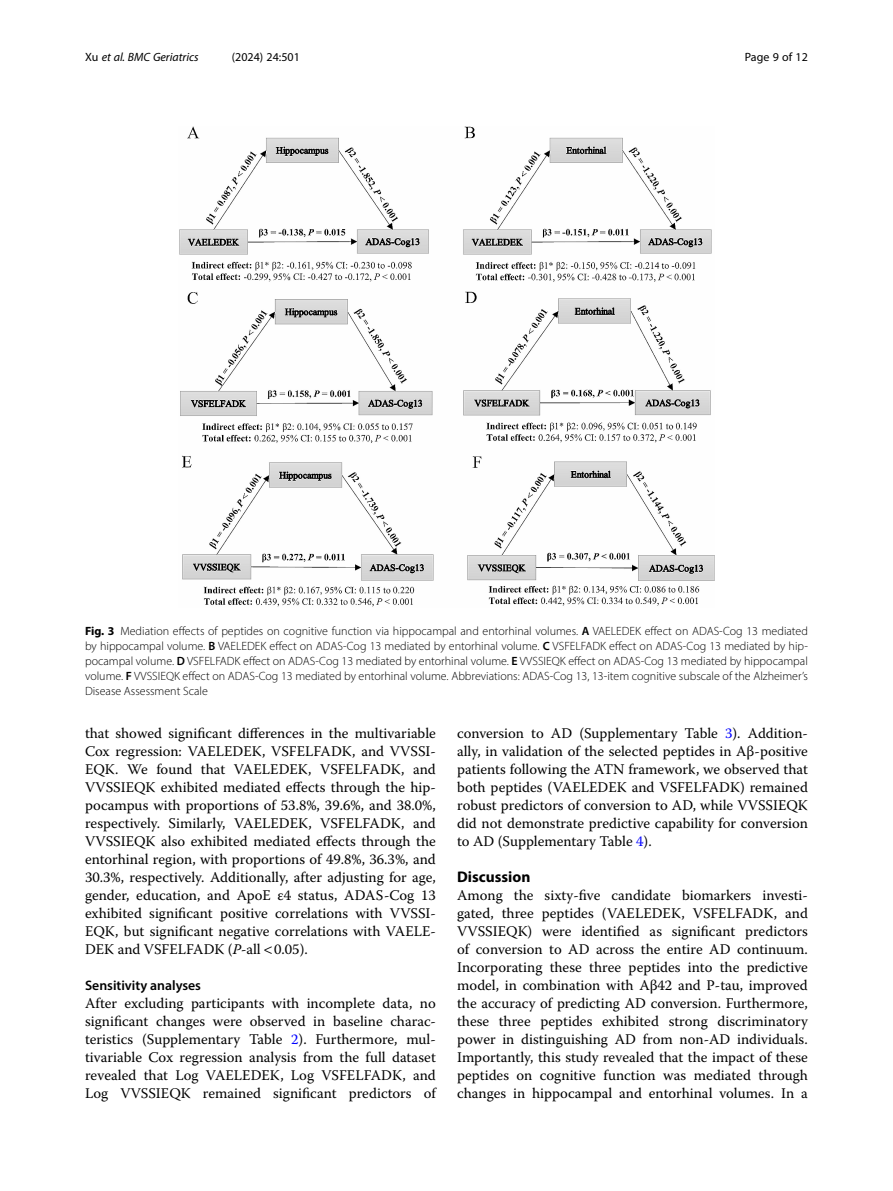
<style>
.page{position:relative;width:893px;height:1191px;background:#fff}
.page>*{position:absolute;margin:0;border:0;box-sizing:border-box;transform-origin:0 0}
.Head_1{font:700 15.45px "Myriad Pro";color:#000}
.Body_Text{font:14.7px/18px "Warnock Pro";color:#000;text-align:justify}
.Head_2{font:600 13.8px "Myriad Pro";color:#000}
.Figure_Caption{font:300 12px/15px "Myriad Pro";color:#000;text-align:justify}
.t1{font:12px "Myriad Pro";color:#000}
.t2{font:italic 12px "Myriad Pro";color:#000}
.s1{font-style:normal}
.s2{font-weight:700}
.s3{font-weight:600}
.s4{font-style:italic}
.s5{color:#00f}
</style>
<div class="page">
<img style="left:179px;top:126px;width:535px;height:481px">
<p class="t2" style="left:85px;top:50px;width:115px"><span class="s1">Xu</span> et al. BMC Geriatrics</p>
<p class="t1" style="left:232px;top:50px;width:70px">(2024) 24:501</p>
<p class="t1" style="left:745px;top:50px;width:65px">Page 9 of 12</p>
<p class="Figure_Caption" style="left:85px;top:623px;width:724px"><span class="s2">Fig. 3</span> Mediation effects of peptides on cognitive function via hippocampal and entorhinal volumes. <span class="s3">A</span> VAELEDEK effect on ADAS-Cog 13 mediated by hippocampal volume. <span class="s3">B</span> VAELEDEK effect on ADAS-Cog 13 mediated by entorhinal volume. <span class="s3">C</span> VSFELFADK effect on ADAS-Cog 13 mediated by hip&shy;pocampal volume. <span class="s3">D</span> VSFELFADK effect on ADAS-Cog 13 mediated by entorhinal volume. <span class="s3">E</span> VVSSIEQK effect on ADAS-Cog 13 mediated by hippocampal volume. <span class="s3">F</span> VVSSIEQK effect on ADAS-Cog 13 mediated by entorhinal volume. Abbreviations: ADAS-Cog 13, 13-item cognitive subscale of the Alzheimer’s Disease Assessment Scale</p>
<p class="Body_Text" style="left:85px;top:724px;width:352px">that showed significant differences in the multivariable Cox regression: VAELEDEK, VSFELFADK, and VVSSI-EQK. We found that VAELEDEK, VSFELFADK, and VVSSIEQK exhibited mediated effects through the hip&shy;pocampus with proportions of 53.8%, 39.6%, and 38.0%, respectively. Similarly, VAELEDEK, VSFELFADK, and VVSSIEQK also exhibited mediated effects through the entorhinal region, with proportions of 49.8%, 36.3%, and 30.3%, respectively. Additionally, after adjusting for age, gender, education, and ApoE ε4 status, ADAS-Cog 13 exhibited significant positive correlations with VVSSI-EQK, but significant negative correlations with VAELE-DEK and VSFELFADK (<span class="s4">P</span>-all 0.05).</p>
<p class="Head_2" style="left:85px;top:977px;width:117px">Sensitivity analyses</p>
<p class="Body_Text" style="left:85px;top:994px;width:352px">After excluding participants with incomplete data, no significant changes were observed in baseline charac&shy;teristics (Supplementary Table <span class="s5">2</span>). Furthermore, mul&shy;tivariable Cox regression analysis from the full dataset revealed that Log VAELEDEK, Log VSFELFADK, and Log VVSSIEQK remained significant predictors of</p>
<p class="Body_Text" style="left:457px;top:724px;width:352px">conversion to AD (Supplementary Table <span class="s5">3</span>). Addition&shy;ally, in validation of the selected peptides in Aβ-positive patients following the ATN framework, we observed that both peptides (VAELEDEK and VSFELFADK) remained robust predictors of conversion to AD, while VVSSIEQK did not demonstrate predictive capability for conversion to AD (Supplementary Table <span class="s5">4</span>).</p>
<p class="Head_1" style="left:457px;top:867px;width:75px">Discussion</p>
<p class="Body_Text" style="left:457px;top:886px;width:352px">Among the sixty-five candidate biomarkers investi&shy;gated, three peptides (VAELEDEK, VSFELFADK, and VVSSIEQK) were identified as significant predictors of conversion to AD across the entire AD continuum.<br>Incorporating these three peptides into the predictive model, in combination with Aβ42 and P-tau, improved the accuracy of predicting AD conversion. Furthermore, these three peptides exhibited strong discriminatory power in distinguishing AD from non-AD individuals.<br>Importantly, this study revealed that the impact of these peptides on cognitive function was mediated through changes in hippocampal and entorhinal volumes. In a</p>
</div>
